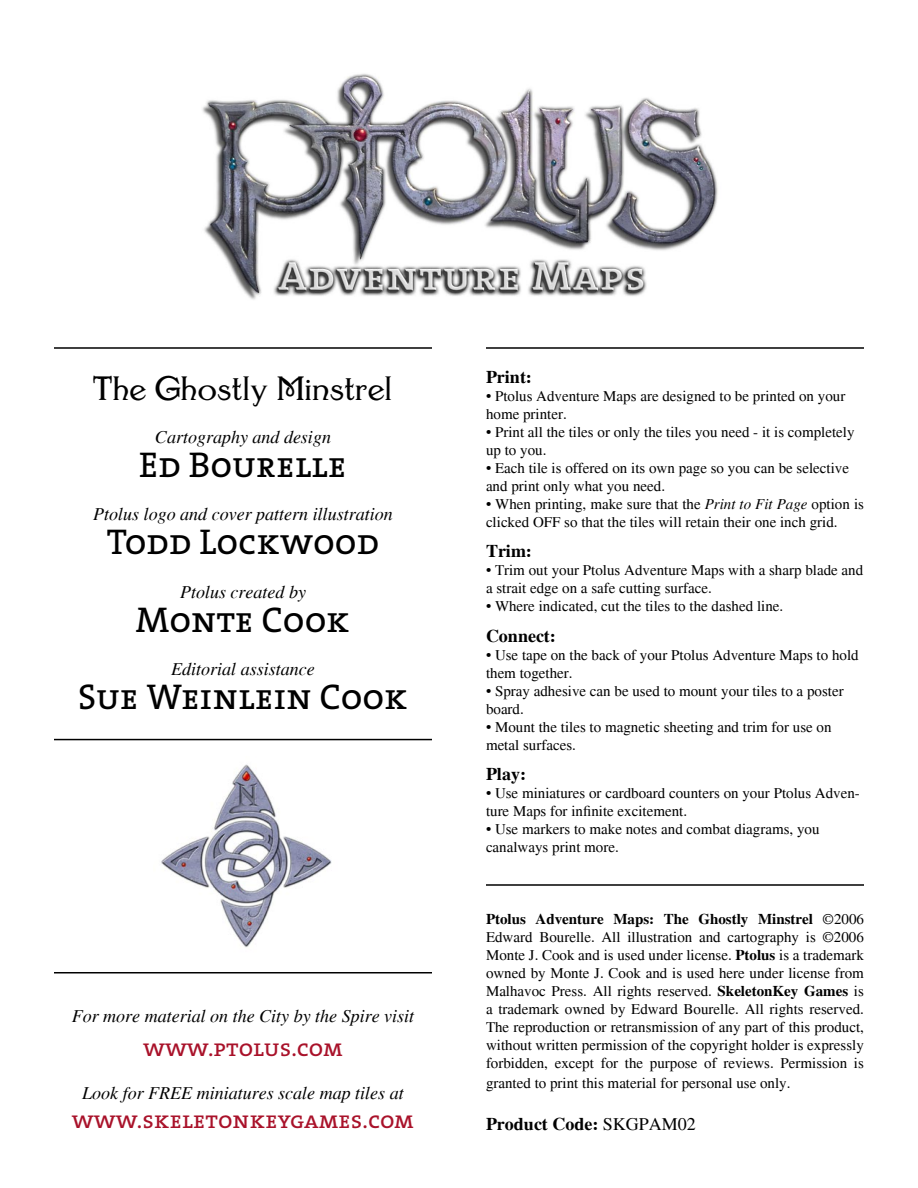
<style>
.page{position:relative;width:918px;height:1188px;background:#fff}
.page>*{position:absolute;margin:0;border:0;box-sizing:border-box;transform-origin:0 0}
.t1{font:36px "The Serif Caps";color:#000}
.t2{font:36px "Giraldon";color:#000}
.t3{font:24px "The Serif Caps";color:#a9122a}
.t4{font:italic 18px "Times";color:#000}
.t5{font:700 18px "Times";color:#000}
.t6{font:15px/18px "Times";color:#000}
.s1{font-style:italic}
.s2{font-weight:700}
.s3{font-weight:400}
</style>
<div class="page">
<img style="left:202px;top:73px;width:516px;height:227px">
<hr style="left:486px;top:347px;width:378px;height:2px;background:#000">
<hr style="left:486px;top:884px;width:378px;height:2px;background:#000">
<hr style="left:54px;top:347px;width:378px;height:2px;background:#000">
<hr style="left:54px;top:739px;width:378px;height:1px;background:#000">
<hr style="left:54px;top:972px;width:378px;height:1px;background:#000">
<img style="left:161px;top:764px;width:171px;height:183px">
<p class="t2" style="left:93px;top:370px;width:301px">The Ghostly Minstrel</p>
<p class="t4" style="left:155px;top:427px;width:178px">Cartography and design</p>
<p class="t1" style="left:139px;top:435px;width:209px">Ed Bourelle</p>
<p class="t4" style="left:93px;top:504px;width:301px">Ptolus logo and cover pattern illustration</p>
<p class="t1" style="left:107px;top:512px;width:274px">Todd Lockwood</p>
<p class="t4" style="left:180px;top:582px;width:127px">Ptolus created by</p>
<p class="t1" style="left:136px;top:590px;width:216px">Monte Cook</p>
<p class="t4" style="left:171px;top:659px;width:145px">Editorial assistance</p>
<p class="t1" style="left:78px;top:667px;width:331px">Sue Weinlein Cook</p>
<p class="t4" style="left:72px;top:1006px;width:344px">For more material on the City by the Spire visit</p>
<p class="t3" style="left:143px;top:1028px;width:201px">www.ptolus.com</p>
<p class="t4" style="left:82px;top:1083px;width:323px">Look for FREE miniatures scale map tiles at</p>
<p class="t3" style="left:72px;top:1100px;width:344px">www.skeletonkeygames.com</p>
<p class="t5" style="left:486px;top:366px;width:47px">Print:</p>
<p class="t6" style="left:486px;top:387px;width:361px">• Ptolus Adventure Maps are designed to be printed on your home printer.</p>
<p class="t6" style="left:486px;top:423px;width:370px">• Print all the tiles or only the tiles you need - it is completely up to you.</p>
<p class="t6" style="left:486px;top:459px;width:365px">• Each tile is offered on its own page so you can be selective and print only what you need.</p>
<p class="t6" style="left:486px;top:495px;width:380px">• When printing, make sure that the <span class="s1">Print to Fit Page</span> option is clicked OFF so that the tiles will retain their one inch grid.</p>
<p class="t5" style="left:486px;top:541px;width:47px">Trim:</p>
<p class="t6" style="left:486px;top:561px;width:379px">• Trim out your Ptolus Adventure Maps with a sharp blade and a strait edge on a safe cutting surface.</p>
<p class="t6" style="left:486px;top:597px;width:299px">• Where indicated, cut the tiles to the dashed line.</p>
<p class="t5" style="left:486px;top:625px;width:71px">Connect:</p>
<p class="t6" style="left:486px;top:646px;width:374px">• Use tape on the back of your Ptolus Adventure Maps to hold them together.</p>
<p class="t6" style="left:486px;top:682px;width:359px">• Spray adhesive can be used to mount your tiles to a poster board.</p>
<p class="t6" style="left:486px;top:718px;width:347px">• Mount the tiles to magnetic sheeting and trim for use on metal surfaces.</p>
<p class="t5" style="left:486px;top:764px;width:41px">Play:</p>
<p class="t6" style="left:486px;top:785px;width:375px">• Use miniatures or cardboard counters on your Ptolus Adven&shy;ture Maps for infinite excitement.</p>
<p class="t6" style="left:486px;top:821px;width:335px">• Use markers to make notes and combat diagrams, you canalways print more.</p>
<p class="t6" style="left:486px;top:911px;width:380px;text-align:justify"><span class="s2">Ptolus Adventure Maps: The Ghostly Minstrel</span> ©2006<br>Edward Bourelle. All illustration and cartography is ©2006<br>Monte J. Cook and is used under license. <span class="s2">Ptolus</span> is a trademark owned by Monte J. Cook and is used here under license from Malhavoc Press. All rights reserved. <span class="s2">SkeletonKey Games</span> is a trademark owned by Edward Bourelle. All rights reserved.<br>The reproduction or retransmission of any part of this product, without written permission of the copyright holder is expressly forbidden, except for the purpose of reviews. Permission is</p>
<p class="t6" style="left:486px;top:1074px;width:306px">granted to print this material for personal use only.</p>
<p class="t5" style="left:486px;top:1113px;width:211px">Product Code: <span class="s3">SKGPAM02</span></p>
</div>
